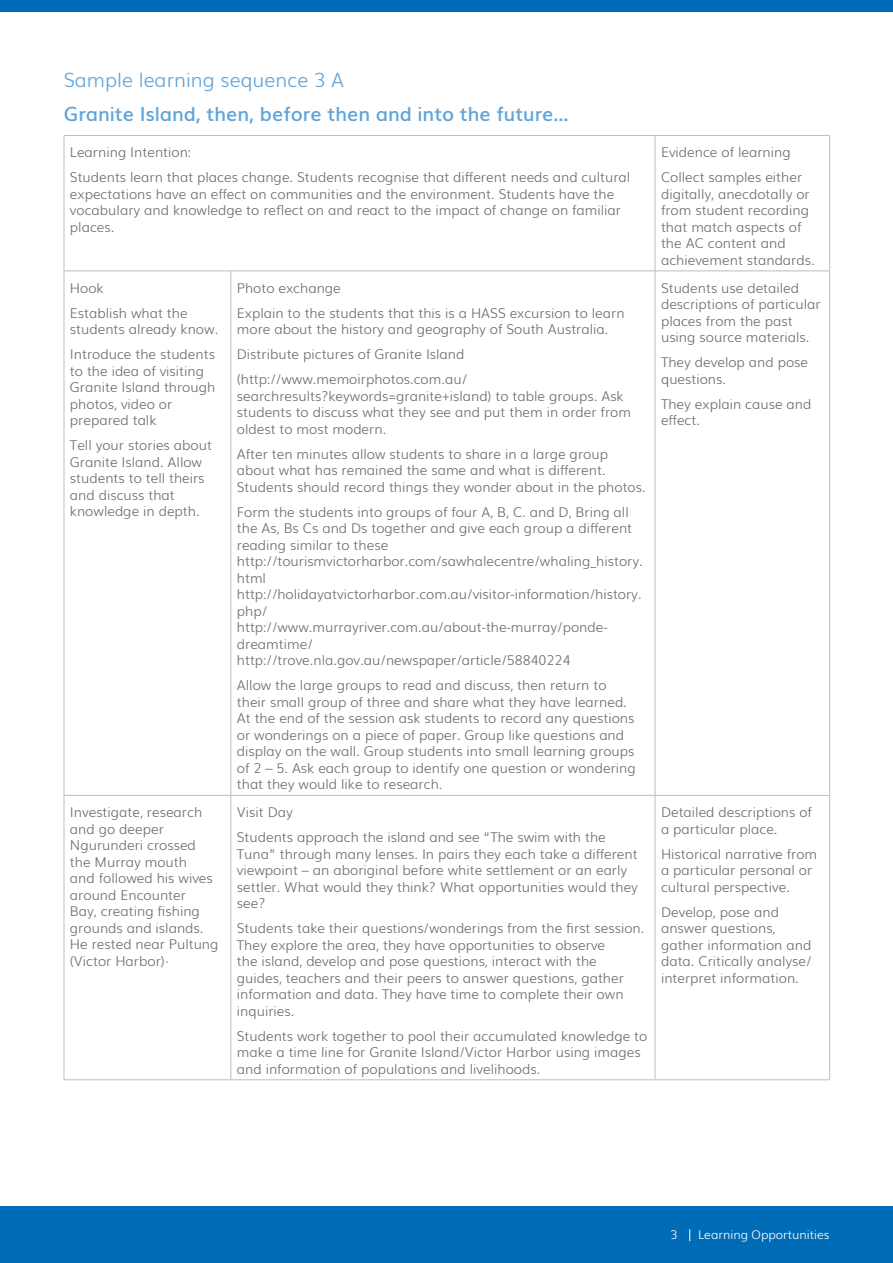
<style>
.page{position:relative;width:893px;height:1263px;background:#fff}
.page>*{position:absolute;margin:0;border:0;box-sizing:border-box;transform-origin:0 0}
.Heading_text{font:600 19.5px "Muli";color:#60a4d9}
.Heading_text-2{font:300 19.5px "Muli";color:#60a4d9}
.Body{font:300 13.5px/16.5px "Muli";color:#6c6d70}
.t1{font:300 12px "Muli";color:#fff}
</style>
<div class="page">
<div style="left:0;top:1207px;width:893px;height:56px;background:#006cb7"></div>
<svg style="left:689px;top:1229px;width:1px;height:12px"></svg>
<hr style="left:64px;top:135px;width:167px;height:1px;background:#bcbdc0">
<hr style="left:64px;top:136px;width:1px;height:135px;background:#bcbdc0">
<hr style="left:231px;top:135px;width:424px;height:1px;background:#bcbdc0">
<hr style="left:655px;top:135px;width:175px;height:1px;background:#bcbdc0">
<hr style="left:655px;top:136px;width:1px;height:135px;background:#bcbdc0">
<hr style="left:829px;top:136px;width:1px;height:135px;background:#bcbdc0">
<hr style="left:64px;top:271px;width:167px;height:1px;background:#bcbdc0">
<hr style="left:64px;top:271px;width:1px;height:524px;background:#bcbdc0">
<hr style="left:231px;top:271px;width:424px;height:1px;background:#bcbdc0">
<hr style="left:231px;top:271px;width:1px;height:524px;background:#bcbdc0">
<hr style="left:655px;top:271px;width:175px;height:1px;background:#bcbdc0">
<hr style="left:655px;top:271px;width:1px;height:524px;background:#bcbdc0">
<hr style="left:829px;top:271px;width:1px;height:524px;background:#bcbdc0">
<hr style="left:64px;top:795px;width:167px;height:1px;background:#bcbdc0">
<hr style="left:64px;top:795px;width:1px;height:284px;background:#bcbdc0">
<hr style="left:231px;top:795px;width:424px;height:1px;background:#bcbdc0">
<hr style="left:231px;top:795px;width:1px;height:284px;background:#bcbdc0">
<hr style="left:655px;top:795px;width:175px;height:1px;background:#bcbdc0">
<hr style="left:655px;top:795px;width:1px;height:284px;background:#bcbdc0">
<hr style="left:829px;top:795px;width:1px;height:284px;background:#bcbdc0">
<hr style="left:64px;top:1079px;width:167px;height:1px;background:#bcbdc0">
<hr style="left:231px;top:1079px;width:424px;height:1px;background:#bcbdc0">
<hr style="left:655px;top:1079px;width:175px;height:1px;background:#bcbdc0">
<div style="left:0;top:0;width:893px;height:12px;background:#006cb7"></div>
<p class="Heading_text-2" style="left:64px;top:64px;width:282px">Sample learning sequence 3 A</p>
<p class="Heading_text" style="left:64px;top:98px;width:507px">Granite Island, then, before then and into the future…</p>
<p class="Body" style="left:70px;top:143px;width:123px">Learning Intention:</p>
<p class="Body" style="left:70px;top:168px;width:562px">Students learn that places change. Students recognise that different needs and cultural expectations have an effect on communities and the environment. Students have the vocabulary and knowledge to reflect on and react to the impact of change on familiar places.</p>
<p class="Body" style="left:70px;top:279px;width:35px">Hook</p>
<p class="Body" style="left:70px;top:304px;width:150px">Establish what the students already know.</p>
<p class="Body" style="left:70px;top:345px;width:147px">Introduce the students to the idea of visiting<br>Granite Island through photos, video or prepared talk</p>
<p class="Body" style="left:70px;top:436px;width:143px">Tell your stories about<br>Granite Island. Allow students to tell theirs and discuss that knowledge in depth.</p>
<p class="Body" style="left:237px;top:279px;width:105px">Photo exchange</p>
<p class="Body" style="left:237px;top:304px;width:389px">Explain to the students that this is a HASS excursion to learn more about the history and geography of South Australia.</p>
<p class="Body" style="left:237px;top:345px;width:229px">Distribute pictures of Granite Island</p>
<p class="Body" style="left:237px;top:370px;width:396px">(http://www.memoirphotos.com.au/ searchresults?keywords=granite+island) to table groups. Ask students to discuss what they see and put them in order from oldest to most modern.</p>
<p class="Body" style="left:237px;top:445px;width:410px">After ten minutes allow students to share in a large group about what has remained the same and what is different.<br>Students should record things they wonder about in the photos.</p>
<p class="Body" style="left:237px;top:503px;width:397px">Form the students into groups of four A, B, C. and D, Bring all the As, Bs Cs and Ds together and give each group a different reading similar to these</p>
<p class="Body" style="left:237px;top:552px;width:407px">http://tourismvictorharbor.com/sawhalecentre/whaling_history. html</p>
<p class="Body" style="left:237px;top:585px;width:406px">http://holidayatvictorharbor.com.au/visitor-information/history. php/</p>
<p class="Body" style="left:237px;top:618px;width:372px">http://www.murrayriver.com.au/about-the-murray/ponde&shy;dreamtime/</p>
<p class="Body" style="left:237px;top:651px;width:335px">http://trove.nla.gov.au/newspaper/article/58840224</p>
<p class="Body" style="left:237px;top:676px;width:400px">Allow the large groups to read and discuss, then return to their small group of three and share what they have learned.<br>At the end of the session ask students to record any questions or wonderings on a piece of paper. Group like questions and display on the wall. Group students into small learning groups of 2 – 5. Ask each group to identify one question or wondering that they would like to research.</p>
<p class="Body" style="left:70px;top:803px;width:150px">Investigate, research and go deeper<br>Ngurunderi crossed the Murray mouth<br>and followed his wives around Encounter<br>Bay, creating fishing grounds and islands.<br>He rested near Pultung (Victor Harbor)·</p>
<p class="Body" style="left:237px;top:803px;width:58px">Visit Day</p>
<p class="Body" style="left:237px;top:828px;width:403px">Students approach the island and see “The swim with the Tuna” through many lenses. In pairs they each take a different viewpoint – an aboriginal before white settlement or an early settler. What would they think? What opportunities would they see?</p>
<p class="Body" style="left:237px;top:919px;width:409px">Students take their questions/wonderings from the first session.<br>They explore the area, they have opportunities to observe<br>the island, develop and pose questions, interact with the guides, teachers and their peers to answer questions, gather information and data. They have time to complete their own inquiries.</p>
<p class="Body" style="left:237px;top:1027px;width:412px">Students work together to pool their accumulated knowledge to make a time line for Granite Island/Victor Harbor using images and information of populations and livelihoods.</p>
<p class="Body" style="left:661px;top:143px;width:131px">Evidence of learning</p>
<p class="Body" style="left:661px;top:168px;width:155px">Collect samples either digitally, anecdotally or from student recording that match aspects of the AC content and achievement standards.</p>
<p class="Body" style="left:661px;top:279px;width:161px">Students use detailed descriptions of particular places from the past using source materials.</p>
<p class="Body" style="left:661px;top:353px;width:149px">They develop and pose questions.</p>
<p class="Body" style="left:661px;top:395px;width:152px">They explain cause and effect.</p>
<p class="Body" style="left:661px;top:803px;width:152px">Detailed descriptions of a particular place.</p>
<p class="Body" style="left:661px;top:845px;width:158px">Historical narrative from a particular personal or cultural perspective.</p>
<p class="Body" style="left:661px;top:903px;width:152px">Develop, pose and answer questions, gather information and data. Critically analyse/ interpret information.</p>
<p class="t1" style="left:670px;top:1225px;width:9px">3</p>
<p class="t1" style="left:698px;top:1225px;width:133px">Learning Opportunities</p>
</div>
